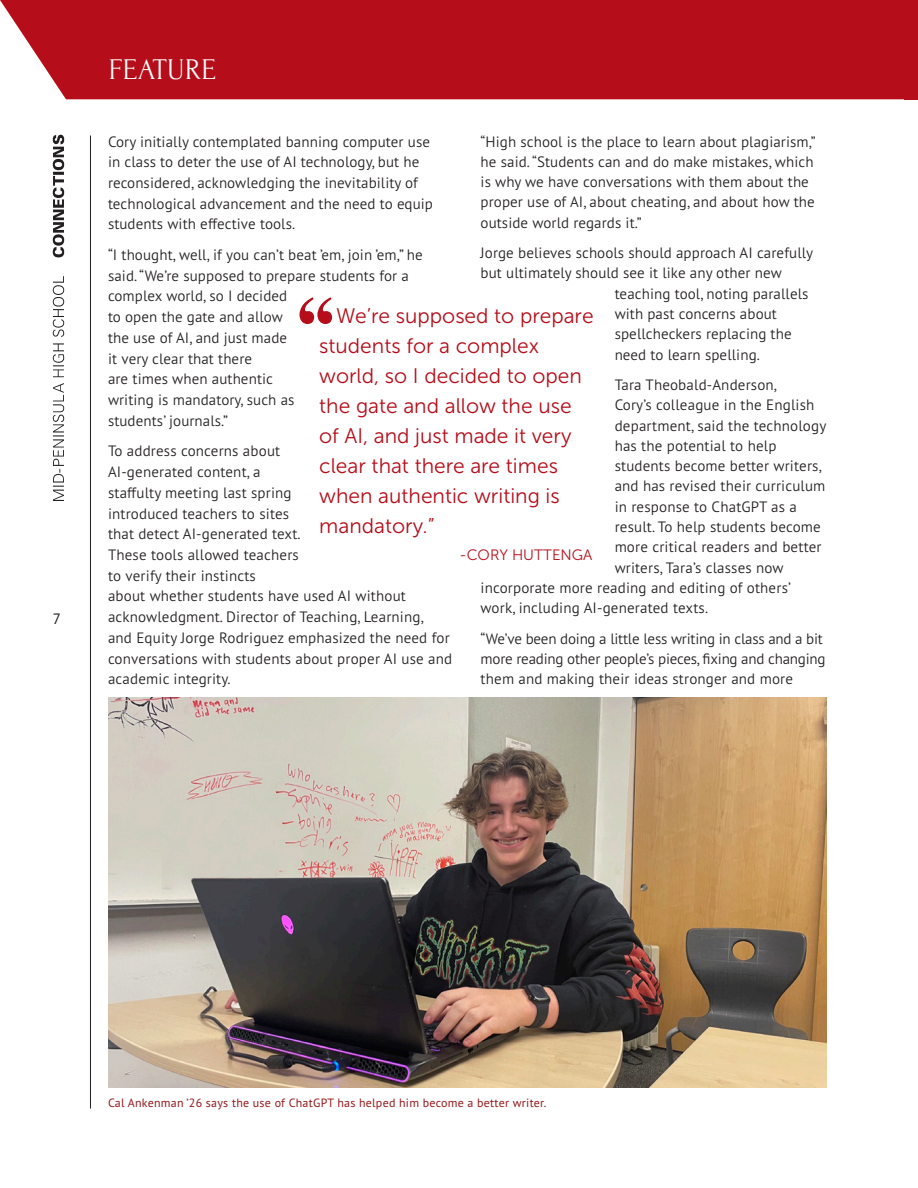
<style>
.page{position:relative;width:918px;height:1188px;background:#fff}
.page>*{position:absolute;margin:0;border:0;box-sizing:border-box;transform-origin:0 0}
.t1{font:30px "Forum";letter-spacing:.01em;color:#fff}
.t2{font:21px/30px "Museo Sans 300";color:#b50e1a}
.t3{font:300 15px/20.7px "PT Sans Pro";letter-spacing:.005em;color:#231f20}
.t4{font:300 15px/20.2px "PT Sans Pro";letter-spacing:-.015em;color:#231f20}
.t5{font:15px "Museo Sans 300";color:#b50e1a}
.t6{font:15px "PT Sans Pro";color:#231f20}
.t7{font:12px "PT Sans Pro";letter-spacing:.02em;color:#961a1d}
</style>
<div class="page">
<hr style="left:90px;top:136px;width:1px;height:973px;background:#231f20">
<img style="left:52px;top:134px;width:13px;height:367px">
<div style="left:0;top:0;width:918px;height:99px;background:#b50e1a"></div>
<img style="left:108px;top:698px;width:719px;height:390px">
<svg style="left:300px;top:297px;width:32px;height:27px"></svg>
<p class="t6" style="left:53px;top:609px;width:10px">7</p>
<p class="t1" style="left:109px;top:54px;width:109px">FEATURE</p>
<p class="t3" style="left:481px;top:131px;width:337px;line-height:20.2px">“High school is the place to learn about plagiarism,” he said. “Students can and do make mistakes, which is why we have conversations with them about the proper use of AI, about cheating, and about how the outside world regards it.”</p>
<p class="t3" style="left:481px;top:242px;width:334px">Jorge believes schools should approach AI carefully</p>
<p class="t3" style="left:481px;top:262px;width:303px">but ultimately should see it like any other new</p>
<p class="t3" style="left:615px;top:283px;width:195px">teaching tool, noting parallels</p>
<p class="t3" style="left:615px;top:303px;width:164px">with past concerns about</p>
<p class="t3" style="left:615px;top:323px;width:179px">spellcheckers replacing the</p>
<p class="t3" style="left:615px;top:344px;width:147px">need to learn spelling.</p>
<p class="t3" style="left:615px;top:374px;width:164px">Tara Theobald-Anderson,</p>
<p class="t3" style="left:615px;top:394px;width:201px">Cory’s colleague in the English</p>
<p class="t3" style="left:615px;top:414px;width:213px">department, said the technology</p>
<p class="t3" style="left:615px;top:435px;width:163px">has the potential to help</p>
<p class="t3" style="left:615px;top:455px;width:209px">students become better writers,</p>
<p class="t3" style="left:615px;top:475px;width:212px">and has revised their curriculum</p>
<p class="t3" style="left:615px;top:496px;width:184px">in response to ChatGPT as a</p>
<p class="t3" style="left:615px;top:516px;width:208px">result. To help students become</p>
<p class="t3" style="left:615px;top:536px;width:208px">more critical readers and better</p>
<p class="t3" style="left:615px;top:557px;width:171px">writers, Tara’s classes now</p>
<p class="t3" style="left:481px;top:577px;width:312px">incorporate more reading and editing of others’</p>
<p class="t3" style="left:481px;top:597px;width:229px">work, including AI-generated texts.</p>
<p class="t4" style="left:481px;top:628px;width:347px">“We’ve been doing a little less writing in class and a bit more reading other people’s pieces, fixing and changing them and making their ideas stronger and more</p>
<p class="t3" style="left:108px;top:130px;width:327px">Cory initially contemplated banning computer use in class to deter the use of AI technology, but he reconsidered, acknowledging the inevitability of technological advancement and the need to equip students with effective tools.</p>
<p class="t3" style="left:108px;top:244px;width:316px">“I thought, well, if you can’t beat ’em, join ’em,” he said. “We’re supposed to prepare students for a complex world, so I decided<br>to open the gate and allow<br>the use of AI, and just made<br>it very clear that there<br>are times when authentic<br>writing is mandatory, such as<br>students’ journals.”</p>
<p class="t3" style="left:108px;top:440px;width:346px">To address concerns about<br>AI-generated content, a<br>staffulty meeting last spring<br>introduced teachers to sites<br>that detect AI-generated text.<br>These tools allowed teachers<br>to verify their instincts<br>about whether students have used AI without acknowledgment. Director of Teaching, Learning,<br>and Equity Jorge Rodriguez emphasized the need for conversations with students about proper AI use and academic integrity.</p>
<p class="t2" style="left:319px;top:301px;width:276px;text-indent:17px">We’re supposed to prepare students for a complex world, so I decided to open the gate and allow the use of AI, and just made it very clear that there are times when authentic writing is mandatory.”</p>
<p class="t5" style="left:460px;top:547px;width:135px">-CORY HUTTENGA</p>
<p class="t7" style="left:108px;top:1095px;width:440px">Cal Ankenman ’26 says the use of ChatGPT has helped him become a better writer.</p>
</div>
